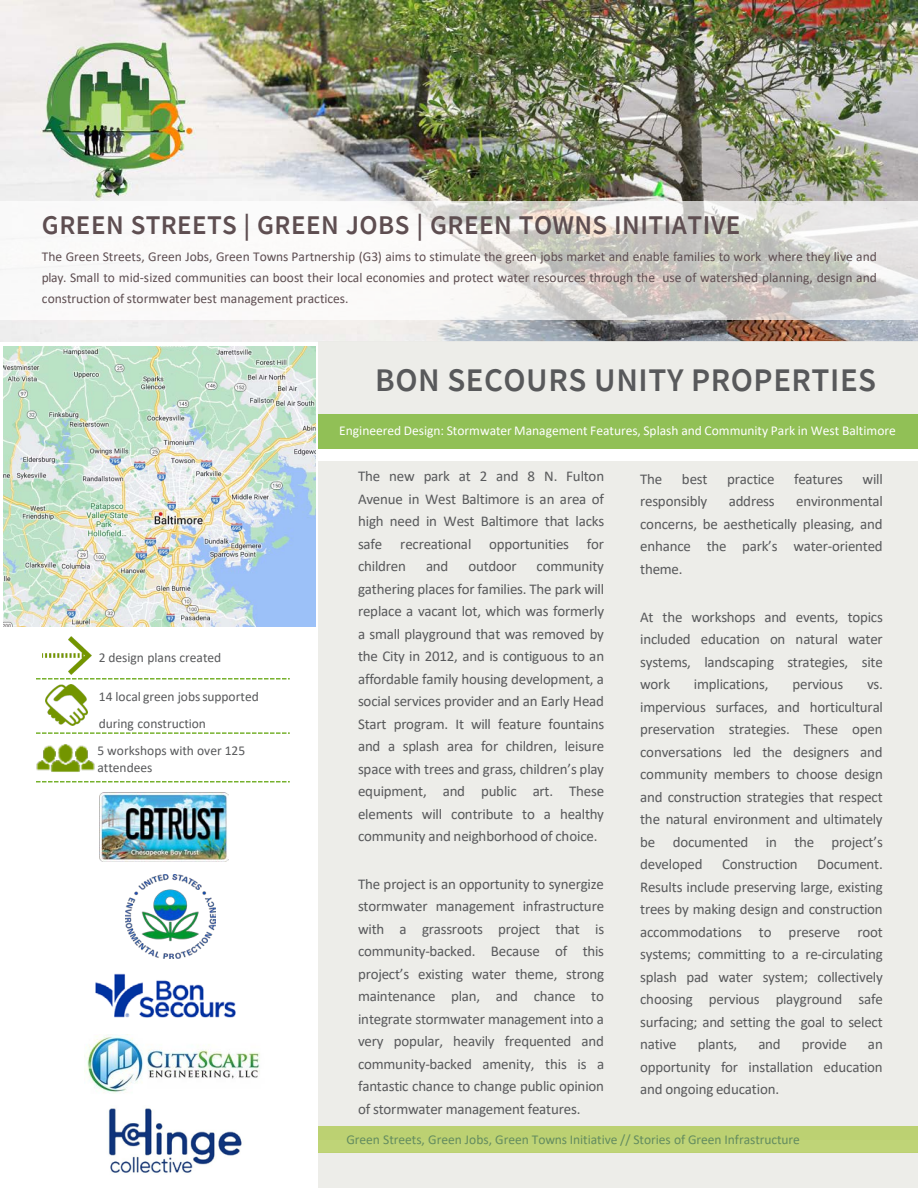
<style>
.page{position:relative;width:918px;height:1188px;background:#fff}
.page>*{position:absolute;margin:0;border:0;box-sizing:border-box;transform-origin:0 0}
.t1{font:600 33px "Source Sans Pro";letter-spacing:.015em;color:#58595b}
.t2{font:600 27px "Source Sans Pro";letter-spacing:.02em;color:#5e4e51}
.t3{font:15px/22.5px "Calibri";letter-spacing:-.01em;color:#58595b;text-align:justify}
.t4{font:13.5px/21px "Calibri";color:#5e4e51;text-align:justify}
.t5{font:13.5px/16.2px "Calibri";color:#58595b}
.t6{font:13.5px "Calibri";color:#fff}
.t7{font:13.5px "Calibri";letter-spacing:-.005em;color:#638c5f}
</style>
<div class="page">
<img style="left:0;top:0;width:918px;height:342px">
<div style="left:319px;top:342px;width:599px;height:72px;background:#ebebe7"></div>
<div style="left:319px;top:462px;width:599px;height:678px;background:#ebebe7"></div>
<div style="left:319px;top:1153px;width:599px;height:35px;background:#ebebe7"></div>
<div style="left:319px;top:414px;width:599px;height:34px;background:#91c056"></div>
<div style="left:319px;top:1127px;width:599px;height:26px;background:#bdd274"></div>
<div style="left:0;top:201px;width:918px;height:119px;background:#fff;opacity:.7"></div>
<img style="left:125px;top:874px;width:90px;height:84px">
<img style="left:100px;top:793px;width:129px;height:69px">
<svg style="left:36px;top:678px;width:254px;height:2px"></svg>
<svg style="left:98px;top:781px;width:192px;height:1px"></svg>
<svg style="left:98px;top:732px;width:192px;height:2px"></svg>
<img style="left:95px;top:973px;width:141px;height:45px">
<img style="left:84px;top:1036px;width:176px;height:57px">
<img style="left:108px;top:1108px;width:134px;height:65px">
<img style="left:36px;top:732px;width:62px;height:51px">
<img style="left:46px;top:685px;width:41px;height:41px">
<img style="left:42px;top:637px;width:49px;height:38px">
<img style="left:3px;top:346px;width:312px;height:280px">
<p class="t2" style="left:42px;top:207px;width:700px">GREEN STREETS | GREEN JOBS | GREEN TOWNS INITIATIVE</p>
<p class="t4" style="left:42px;top:246px;width:837px">The Green Streets, Green Jobs, Green Towns Partnership (G3) aims to stimulate the green jobs market and enable families to work where they live and play. Small to mid-sized communities can boost their local economies and protect water resources through the use of watershed planning, design and construction of stormwater best management practices.</p>
<p class="t1" style="left:375px;top:358px;width:502px">BON SECOURS UNITY PROPERTIES</p>
<p class="t5" style="left:99px;top:649px;width:124px">2 design plans created</p>
<p class="t5" style="left:99px;top:688px;width:161px">14 local green jobssupported</p>
<p class="t5" style="left:99px;top:715px;width:109px">during construction</p>
<p class="t5" style="left:98px;top:742px;width:149px">5 workshops with over 125 attendees</p>
<p class="t6" style="left:339px;top:421px;width:558px">Engineered Design: Stormwater Management Features, Splash and Community Park in West Baltimore</p>
<p class="t3" style="left:358px;top:464px;width:248px">The new park at 2 and 8 N. Fulton Avenue in West Baltimore is an area of high need in West Baltimore that lacks safe recreational opportunities for children</p>
<p class="t3" style="left:640px;top:467px;width:24px">The</p>
<p class="t3" style="left:682px;top:467px;width:27px">best</p>
<p class="t3" style="left:727px;top:467px;width:49px">practice</p>
<p class="t3" style="left:794px;top:467px;width:51px">features</p>
<p class="t3" style="left:863px;top:467px;width:22px">will</p>
<p class="t3" style="left:640px;top:490px;width:69px">responsibly</p>
<p class="t3" style="left:729px;top:490px;width:47px">address</p>
<p class="t3" style="left:640px;top:490px;width:244px;text-indent:156px">environmental concerns, be aesthetically pleasing, and enhance the park’s water-oriented theme.</p>
<p class="t3" style="left:640px;top:605px;width:244px">At the workshops and events, topics included education on natural water systems, landscaping strategies, site work</p>
<p class="t3" style="left:426px;top:554px;width:24px">and</p>
<p class="t3" style="left:468px;top:554px;width:50px">outdoor</p>
<p class="t3" style="left:358px;top:554px;width:248px;text-indent:179px">community gathering places for families. The park will replace a vacant lot, which was formerly a small playground that was removed by the City in 2012, and is contiguous to an affordable family housing development, a social services provider and an Early Head Start program. It will feature fountains and a splash area for children, leisure space with trees and grass, children’s play equipment, and public art. These elements will contribute to a healthy community and neighborhood of choice.</p>
<p class="t3" style="left:358px;top:872px;width:248px">The project is an opportunity to synergize stormwater management infrastructure with a grassroots project that is community-backed. Because of this project’s existing water theme, strong maintenance plan, and chance to integrate stormwater management into a very popular, heavily frequented and community-backed amenity, this is a fantastic chance to change public opinion of stormwater management features.</p>
<p class="t7" style="left:347px;top:1130px;width:455px">Green Streets, Green Jobs, Green Towns Initiative // Stories of Green Infrastructure</p>
<p class="t3" style="left:694px;top:673px;width:76px">implications,</p>
<p class="t3" style="left:792px;top:673px;width:52px">pervious</p>
<p class="t3" style="left:640px;top:673px;width:244px;text-indent:227px">vs. impervious surfaces, and horticultural preservation strategies. These open conversations led the designers and community members to choose design and construction strategies that respect the natural environment and ultimately be documented in the project’s developed</p>
<p class="t3" style="left:722px;top:853px;width:77px">Construction</p>
<p class="t3" style="left:640px;top:853px;width:244px;text-indent:177px">Document.<br>Results include preserving large, existing trees by making design and construction accommodations to preserve root systems; committing to a re-circulating splash pad water system; collectively choosing pervious playground safe surfacing; and setting the goal to select native</p>
<p class="t3" style="left:698px;top:1033px;width:41px">plants,</p>
<p class="t3" style="left:758px;top:1033px;width:24px">and</p>
<p class="t3" style="left:802px;top:1033px;width:47px">provide</p>
<p class="t3" style="left:640px;top:1033px;width:244px;text-indent:228px">an opportunity for installation education and ongoing education.</p>
</div>
